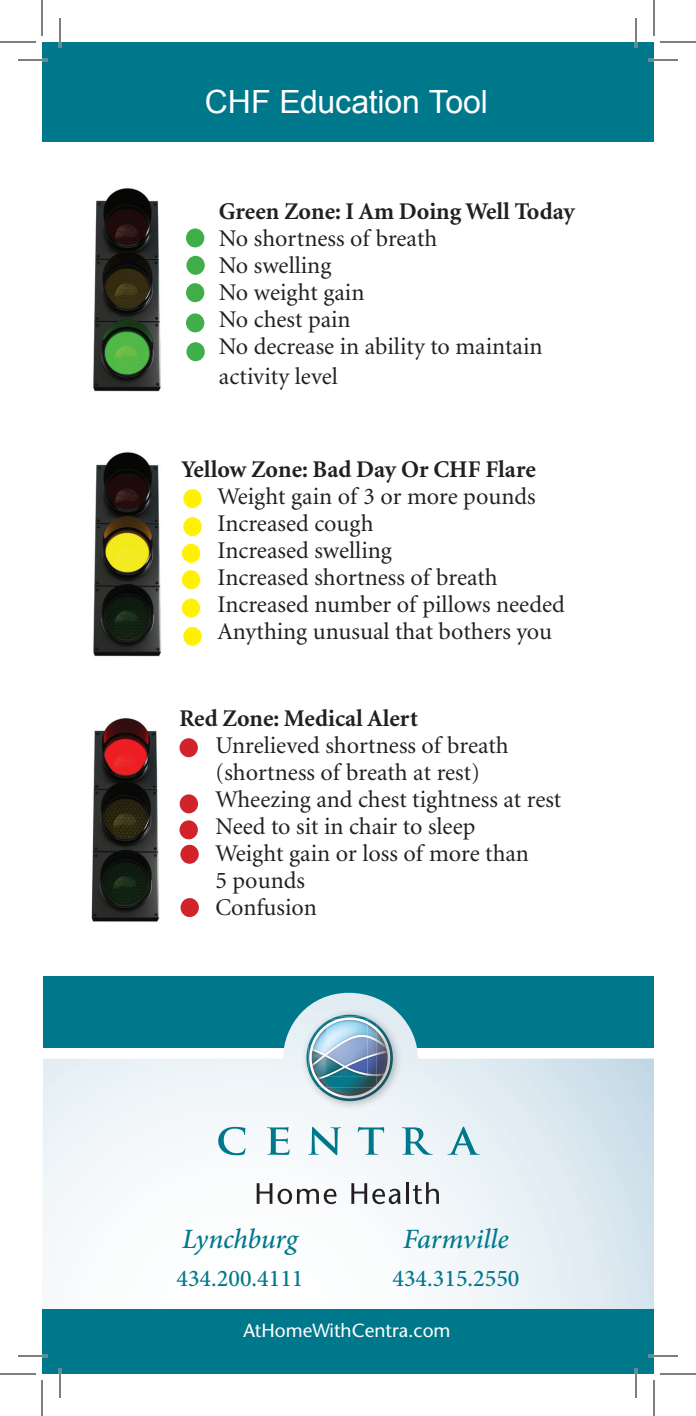
<style>
.page{position:relative;width:696px;height:1416px;background:#fff}
.page>*{position:absolute;margin:0;border:0;box-sizing:border-box;transform-origin:0 0}
.t1{font:32px "Arial";letter-spacing:-.005em;color:#fff}
.t2{font:italic 500 28px "Minion Pro";letter-spacing:-.01em;color:#00788b}
.t3{font:24px/27px "Minion";color:#231f20}
.t4{font:700 24px "Minion";color:#231f20}
.t5{font:500 24px "Minion Pro";color:#00788b}
.t6{font:19px "Stone Sans";color:#fff}
</style>
<div class="page">
<div style="left:43px;top:976px;width:611px;height:72px;background:#00788b"></div>
<svg style="left:42px;top:993px;width:612px;height:317px"></svg>
<div style="left:42px;top:42px;width:612px;height:99px;background:#00788b"></div>
<div style="left:301px;top:1009px;width:102px;height:102px;background:#231f20;opacity:.3"></div>
<img style="left:307px;top:1015px;width:63px;height:45px">
<img style="left:326px;top:1027px;width:67px;height:74px">
<img style="left:308px;top:1017px;width:83px;height:83px">
<img style="left:326px;top:1020px;width:42px;height:33px">
<svg style="left:218px;top:1127px;width:27px;height:28px"></svg>
<svg style="left:267px;top:1127px;width:23px;height:28px"></svg>
<svg style="left:308px;top:1127px;width:33px;height:28px"></svg>
<svg style="left:358px;top:1127px;width:26px;height:28px"></svg>
<svg style="left:402px;top:1127px;width:31px;height:28px"></svg>
<svg style="left:448px;top:1127px;width:32px;height:28px"></svg>
<svg style="left:257px;top:1183px;width:15px;height:21px"></svg>
<svg style="left:278px;top:1189px;width:59px;height:15px"></svg>
<svg style="left:351px;top:1183px;width:50px;height:21px"></svg>
<hr style="left:406px;top:1182px;width:3px;height:22px;background:#231f20">
<svg style="left:413px;top:1182px;width:26px;height:22px"></svg>
<div style="left:42px;top:1310px;width:612px;height:64px;background:#00788b"></div>
<img style="left:93px;top:452px;width:69px;height:205px">
<div style="left:183px;top:489px;width:19px;height:19px;background:#fff101;border-radius:50%"></div>
<div style="left:183px;top:517px;width:19px;height:19px;background:#fff101;border-radius:50%"></div>
<div style="left:182px;top:544px;width:18px;height:19px;background:#fff101;border-radius:50%"></div>
<div style="left:182px;top:570px;width:18px;height:19px;background:#fff101;border-radius:50%"></div>
<div style="left:182px;top:599px;width:18px;height:19px;background:#fff101;border-radius:50%"></div>
<div style="left:183px;top:627px;width:19px;height:19px;background:#fff101;border-radius:50%"></div>
<img style="left:93px;top:188px;width:68px;height:204px">
<div style="left:186px;top:228px;width:18px;height:19px;background:#40ae49;border-radius:50%"></div>
<div style="left:186px;top:256px;width:19px;height:19px;background:#40ae49;border-radius:50%"></div>
<div style="left:186px;top:342px;width:19px;height:19px;background:#40ae49;border-radius:50%"></div>
<div style="left:186px;top:313px;width:18px;height:19px;background:#40ae49;border-radius:50%"></div>
<div style="left:186px;top:283px;width:18px;height:19px;background:#40ae49;border-radius:50%"></div>
<img style="left:91px;top:718px;width:69px;height:204px">
<div style="left:180px;top:738px;width:18px;height:19px;background:#d1232a;border-radius:50%"></div>
<div style="left:180px;top:794px;width:18px;height:19px;background:#d1232a;border-radius:50%"></div>
<div style="left:180px;top:845px;width:19px;height:19px;background:#d1232a;border-radius:50%"></div>
<div style="left:181px;top:898px;width:18px;height:19px;background:#d1232a;border-radius:50%"></div>
<div style="left:180px;top:820px;width:18px;height:19px;background:#d1232a;border-radius:50%"></div>
<hr style="left:18px;top:59px;width:30px;height:2px;background:#fff">
<hr style="left:648px;top:59px;width:30px;height:2px;background:#fff">
<hr style="left:18px;top:1355px;width:30px;height:2px;background:#fff">
<hr style="left:648px;top:1355px;width:30px;height:2px;background:#fff">
<hr style="left:59px;top:18px;width:2px;height:30px;background:#fff">
<hr style="left:59px;top:1368px;width:2px;height:30px;background:#fff">
<hr style="left:635px;top:18px;width:2px;height:30px;background:#fff">
<hr style="left:635px;top:1368px;width:2px;height:30px;background:#fff">
<hr style="left:18px;top:60px;width:30px;height:1px;background:#000">
<hr style="left:648px;top:60px;width:30px;height:1px;background:#000">
<hr style="left:18px;top:1356px;width:30px;height:1px;background:#000">
<hr style="left:648px;top:1356px;width:30px;height:1px;background:#000">
<hr style="left:60px;top:18px;width:1px;height:30px;background:#000">
<hr style="left:60px;top:1368px;width:1px;height:30px;background:#000">
<hr style="left:636px;top:18px;width:1px;height:30px;background:#000">
<hr style="left:636px;top:1368px;width:1px;height:30px;background:#000">
<hr style="left:0;top:42px;width:36px;height:1px;background:#000">
<hr style="left:660px;top:42px;width:36px;height:1px;background:#000">
<hr style="left:0;top:1374px;width:36px;height:1px;background:#000">
<hr style="left:660px;top:1374px;width:36px;height:1px;background:#000">
<hr style="left:42px;top:0;width:1px;height:36px;background:#000">
<hr style="left:42px;top:1380px;width:1px;height:36px;background:#000">
<hr style="left:654px;top:0;width:1px;height:36px;background:#000">
<hr style="left:654px;top:1380px;width:1px;height:36px;background:#000">
<h1 class="t1" style="left:205px;top:83px;width:285px">CHF Education Tool</h1>
<p class="t4" style="left:219px;top:199px;width:357px">Green Zone: I Am Doing Well Today</p>
<p class="t3" style="left:219px;top:226px;width:325px">No shortness of breath<br>No swelling<br>No weight gain<br>No chest pain<br>No decrease in ability to maintain</p>
<p class="t3" style="left:219px;top:364px;width:121px">activity level</p>
<p class="t4" style="left:182px;top:457px;width:356px">Yellow Zone: Bad Day Or CHF Flare</p>
<p class="t3" style="left:218px;top:484px;width:349px">Weight gain of 3 or more pounds<br>Increased cough<br>Increased swelling<br>Increased shortness of breath<br>Increased number of pillows needed<br>Anything unusual that bothers you</p>
<p class="t4" style="left:180px;top:706px;width:240px">Red Zone: Medical Alert</p>
<p class="t3" style="left:216px;top:733px;width:347px">Unrelieved shortness of breath (shortness of breath at rest)<br>Wheezing and chest tightness at rest<br>Need to sit in chair to sleep<br>Weight gain or loss of more than<br>5 pounds<br>Confusion</p>
<p class="t2" style="left:182px;top:1220px;width:117px">Lynchburg</p>
<p class="t2" style="left:403px;top:1220px;width:107px">Farmville</p>
<p class="t5" style="left:176px;top:1262px;width:129px">434.200.4111</p>
<p class="t5" style="left:392px;top:1262px;width:129px">434.315.2550</p>
<p class="t6" style="left:243px;top:1318px;width:209px">AtHomeWithCentra.com</p>
</div>
